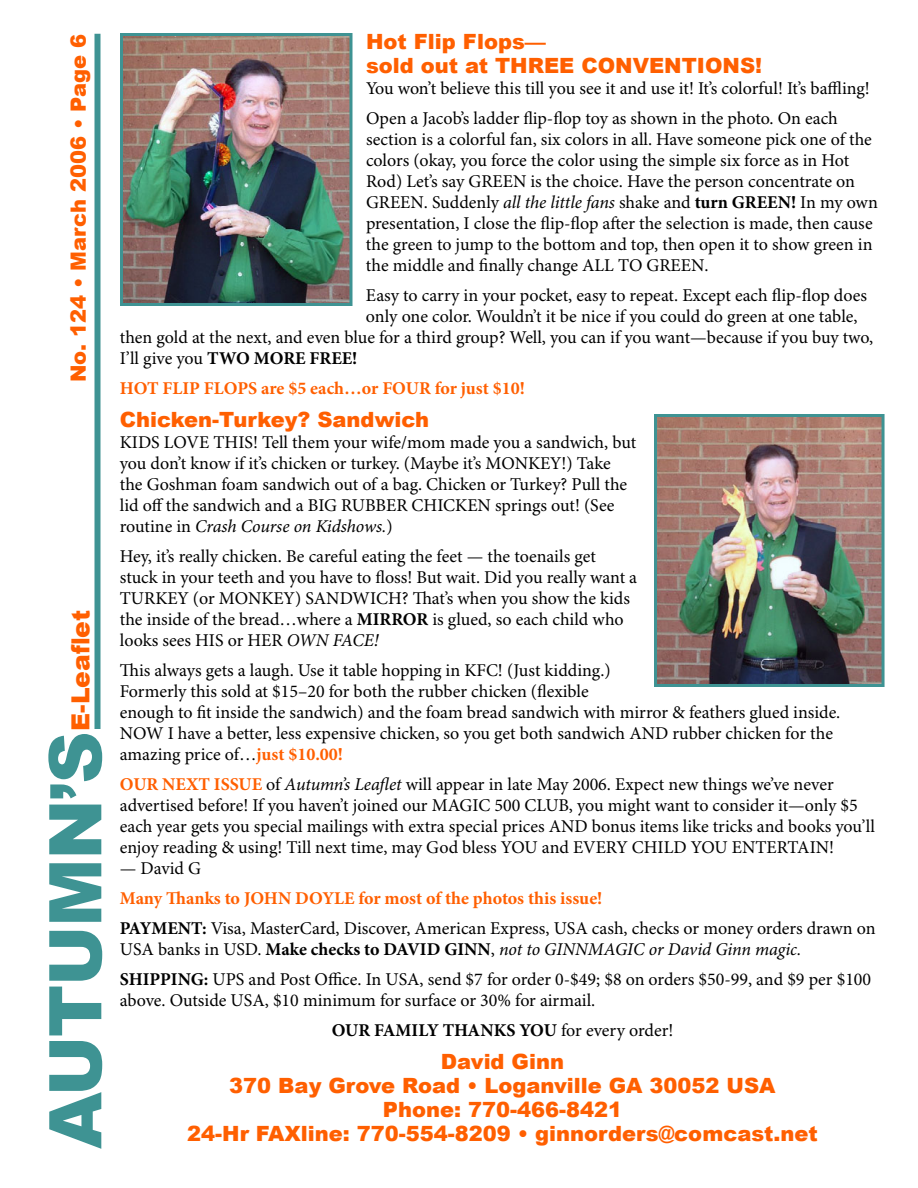
<style>
.page{position:relative;width:918px;height:1188px;background:#fff}
.page>*{position:absolute;margin:0;border:0;box-sizing:border-box;transform-origin:0 0}
.t1{font:900 72.75px "Arial";letter-spacing:-.02em;color:#3e9393}
.t2{font:900 25.05px "Arial";color:#ff5f00}
.t3{font:900 21px/24px "Arial";color:#ff5f00}
.t4{font:18px/21px "Minion Pro";color:#000}
.t5{font:700 18px "Minion Pro";color:#ff5f00}
.t6{font:700 18px "Minion Pro";color:#000}
.s1{font-size:65.55px}
.s2{font-style:italic}
.s3{font-weight:700}
.s4{font-weight:400}
.s5{font-weight:700;color:#ff5f00}
</style>
<div class="page">
<div style="left:94px;top:34px;width:6px;height:695px;background:#3e9393"></div>
<img style="left:124px;top:37px;width:224px;height:265px">
<div style="left:120px;top:33px;width:232px;height:273px;border:3px solid #3e9393"></div>
<img style="left:658px;top:418px;width:223px;height:265px">
<div style="left:654px;top:414px;width:231px;height:273px;border:3px solid #3e9393"></div>
<p class="t3" style="left:66px;top:382px;width:350px;rotate:-90deg">No. 124 • March 2006 • Page 6</p>
<h2 class="t2" style="left:62px;top:731px;width:122px;rotate:-90deg">E-Leaflet</h2>
<h1 class="t1" style="left:21px;top:1149px;width:419px;rotate:-90deg">AUTUMN<span class="s1">’</span>S</h1>
<p class="t3" style="left:366px;top:28px;width:398px">Hot Flip Flops—<br>sold out at THREE CONVENTIONS!</p>
<p class="t4" style="left:366px;top:74px;width:505px;line-height:30px">You won’t believe this till you see it and use it! It’s colorful! It’s baffling!<br>Open a Jacob’s ladder flip-flop toy as shown in the photo. On each</p>
<p class="t4" style="left:366px;top:130px;width:513px">section is a colorful fan, six colors in all. Have someone pick one of the colors (okay, you force the color using the simple six force as in Hot Rod) Let’s say GREEN is the choice. Have the person concentrate on GREEN. Suddenly <span class="s2">all the little fans</span> shake and <span class="s3">turn GREEN!</span> In my own presentation, I close the flip-flop after the selection is made, then cause the green to jump to the bottom and top, then open it to show green in the middle and finally change ALL TO GREEN.</p>
<p class="t4" style="left:366px;top:286px;width:503px">Easy to carry in your pocket, easy to repeat. Except each flip-flop does</p>
<p class="t4" style="left:366px;top:307px;width:493px">only one color. Wouldn’t it be nice if you could do green at one table,</p>
<p class="t4" style="left:120px;top:328px;width:755px">then gold at the next, and even blue for a third group? Well, you can if you want—because if you buy two,</p>
<p class="t6" style="left:120px;top:351px;width:239px"><span class="s4">I’ll give you</span> TWO MORE FREE!</p>
<p class="t5" style="left:120px;top:381px;width:407px">HOT FLIP FLOPS are $5 each…or FOUR for just $10!</p>
<p class="t3" style="left:120px;top:406px;width:311px">Chicken-Turkey? Sandwich</p>
<p class="t4" style="left:120px;top:433px;width:518px">KIDS LOVE THIS! Tell them your wife/mom made you a sandwich, but you don’t know if it’s chicken or turkey. (Maybe it’s MONKEY!) Take the Goshman foam sandwich out of a bag. Chicken or Turkey? Pull the lid off the sandwich and a BIG RUBBER CHICKEN springs out! (See routine in <span class="s2">Crash Course on Kidshows.</span>)</p>
<p class="t4" style="left:120px;top:547px;width:519px">Hey, it’s really chicken. Be careful eating the feet — the toenails get stuck in your teeth and you have to floss! But wait. Did you really want a TURKEY (or MONKEY) SANDWICH? That’s when you show the kids the inside of the bread…where a <span class="s3">MIRROR</span> is glued, so each child who looks sees HIS or HER <span class="s2">OWN FACE!</span></p>
<p class="t4" style="left:120px;top:661px;width:722px">This always gets a laugh. Use it table hopping in KFC! (Just kidding.)<br>Formerly this sold at $15–20 for both the rubber chicken (flexible<br>enough to fit inside the sandwich) and the foam bread sandwich with mirror &amp; feathers glued inside.<br>NOW I have a better, less expensive chicken, so you get both sandwich AND rubber chicken for the amazing price of…<span class="s5">just $10.00!</span></p>
<p class="t4" style="left:120px;top:775px;width:757px"><span class="s5">OUR NEXT ISSUE</span> of <span class="s2">Autumn’s Leaflet</span> will appear in late May 2006. Expect new things we’ve never advertised before! If you haven’t joined our MAGIC 500 CLUB, you might want to consider it—only $5 each year gets you special mailings with extra special prices AND bonus items like tricks and books you’ll enjoy reading &amp; using! Till next time, may God bless YOU and EVERY CHILD YOU ENTERTAIN!</p>
<p class="t4" style="left:120px;top:859px;width:83px">— David G</p>
<p class="t4" style="left:120px;top:884px;width:757px;line-height:30px"><span class="s5">Many Thanks to JOHN DOYLE for most of the photos this issue!<br></span><span class="s3">PAYMENT:</span> Visa, MasterCard, Discover, American Express, USA cash, checks or money orders drawn on</p>
<p class="t4" style="left:120px;top:935px;width:753px;line-height:30px">USA banks in USD. <span class="s3">Make checks to DAVID GINN</span>, <span class="s2">not to GINNMAGIC or David Ginn magic.<br></span><span class="s3">SHIPPING:</span> UPS and Post Office. In USA, send $7 for order 0-$49; $8 on orders $50-99, and $9 per $100</p>
<p class="t4" style="left:332px;top:986px;width:343px;line-height:30px;text-indent:-212px">above. Outside USA, $10 minimum for surface or 30% for airmail.<br><span class="s3">OUR FAMILY THANKS YOU</span> for every order!</p>
<p class="t3" style="left:187px;top:1048px;width:632px;text-align:center">David Ginn<br>370 Bay Grove Road • Loganville GA 30052 USA<br>Phone: 770-466-8421<br>24-Hr FAXline: 770-554-8209 • ginnorders@comcast.net</p>
</div>
